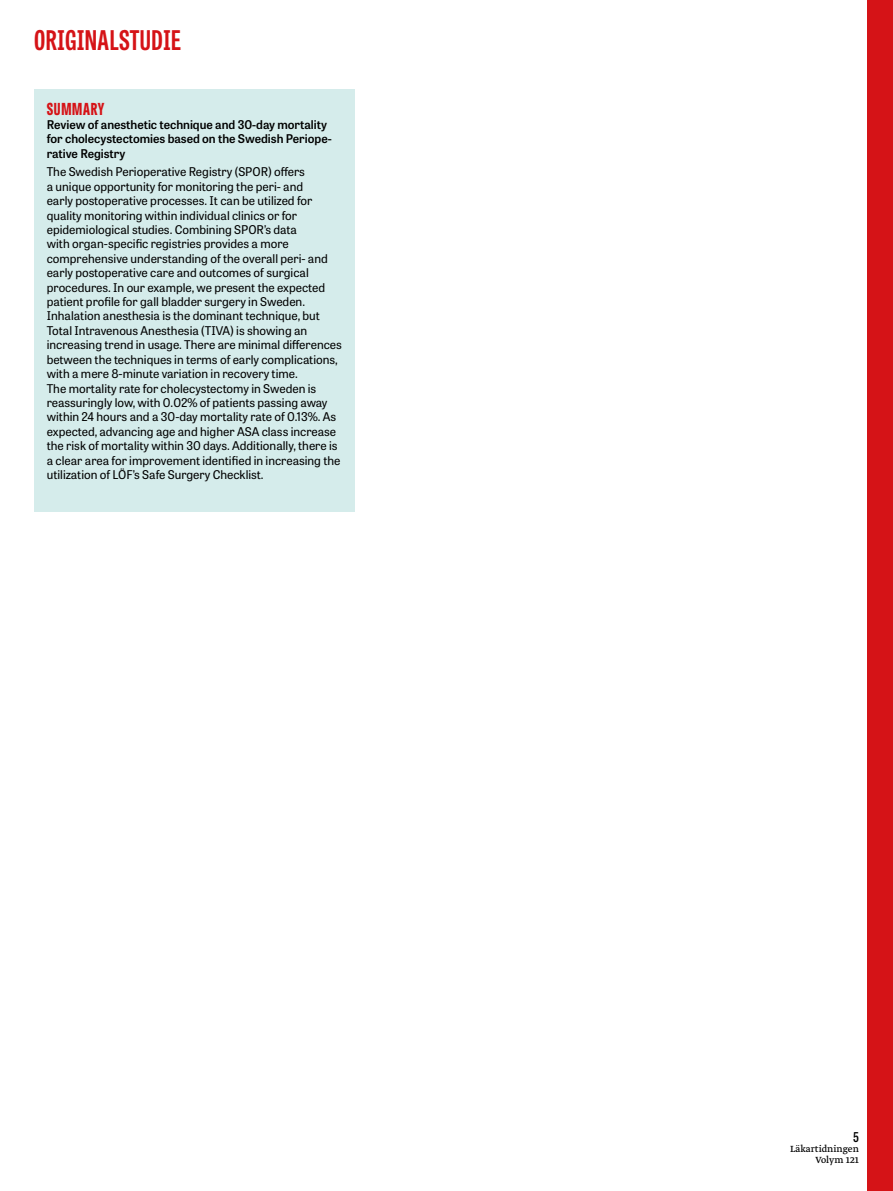
<style>
.page{position:relative;width:893px;height:1191px;background:#fff}
.page>*{position:absolute;margin:0;border:0;box-sizing:border-box;transform-origin:0 0}
.t1{font:700 27px "Tablet Gothic Compressed";letter-spacing:.02em;color:#d51317}
.t2{font:800 16.5px "Tablet Gothic Compressed";letter-spacing:.045em;color:#d51317}
.t3{font:600 13.5px "Tablet Gothic Condensed";color:#000}
.t4{font:12px/14.4px "Tablet Gothic";color:#000}
.t5{font:600 12px/14.4px "Tablet Gothic";color:#000}
.t6{font:10.5px/10.5px "Greta Text Pro";color:#000;text-align:right}
</style>
<div class="page">
<div style="left:867px;top:0;width:26px;height:1191px;background:#d51317"></div>
<div style="left:34px;top:89px;width:321px;height:422px;background:#d5eceb"></div>
<h1 class="t1" style="left:34px;top:22px;width:148px">ORIGINALSTUDIE</h1>
<h2 class="t2" style="left:47px;top:97px;width:59px">SUMMARY</h2>
<p class="t5" style="left:47px;top:117px;width:286px">Review of anesthetic technique and 30-day mortality for cholecystectomies based on the Swedish Periope&shy;rative Registry</p>
<p class="t4" style="left:47px;top:164px;width:297px">The Swedish Perioperative Registry (SPOR) offers<br>a unique opportunity for monitoring the peri- and<br>early postoperative processes. It can be utilized for quality monitoring within individual clinics or for epidemiological studies. Combining SPOR’s data<br>with organ-specific registries provides a more comprehensive understanding of the overall peri- and early postoperative care and outcomes of surgical procedures. In our example, we present the expected patient profile for gall bladder surgery in Sweden.<br>Inhalation anesthesia is the dominant technique, but Total Intravenous Anesthesia (TIVA) is showing an increasing trend in usage. There are minimal differences between the techniques in terms of early complications, with a mere 8-minute variation in recovery time.<br>The mortality rate for cholecystectomy in Sweden is reassuringly low, with 0.02% of patients passing away within 24 hours and a 30-day mortality rate of 0.13%. As expected, advancing age and higher ASA class increase the risk of mortality within 30 days. Additionally, there is a clear area for improvement identified in increasing the utilization of LÖF’s Safe Surgery Checklist.</p>
<p class="t3" style="left:853px;top:1127px;width:7px">5</p>
<p class="t6" style="left:790px;top:1144px;width:70px">Läkartidningen<br>Volym 121</p>
</div>
